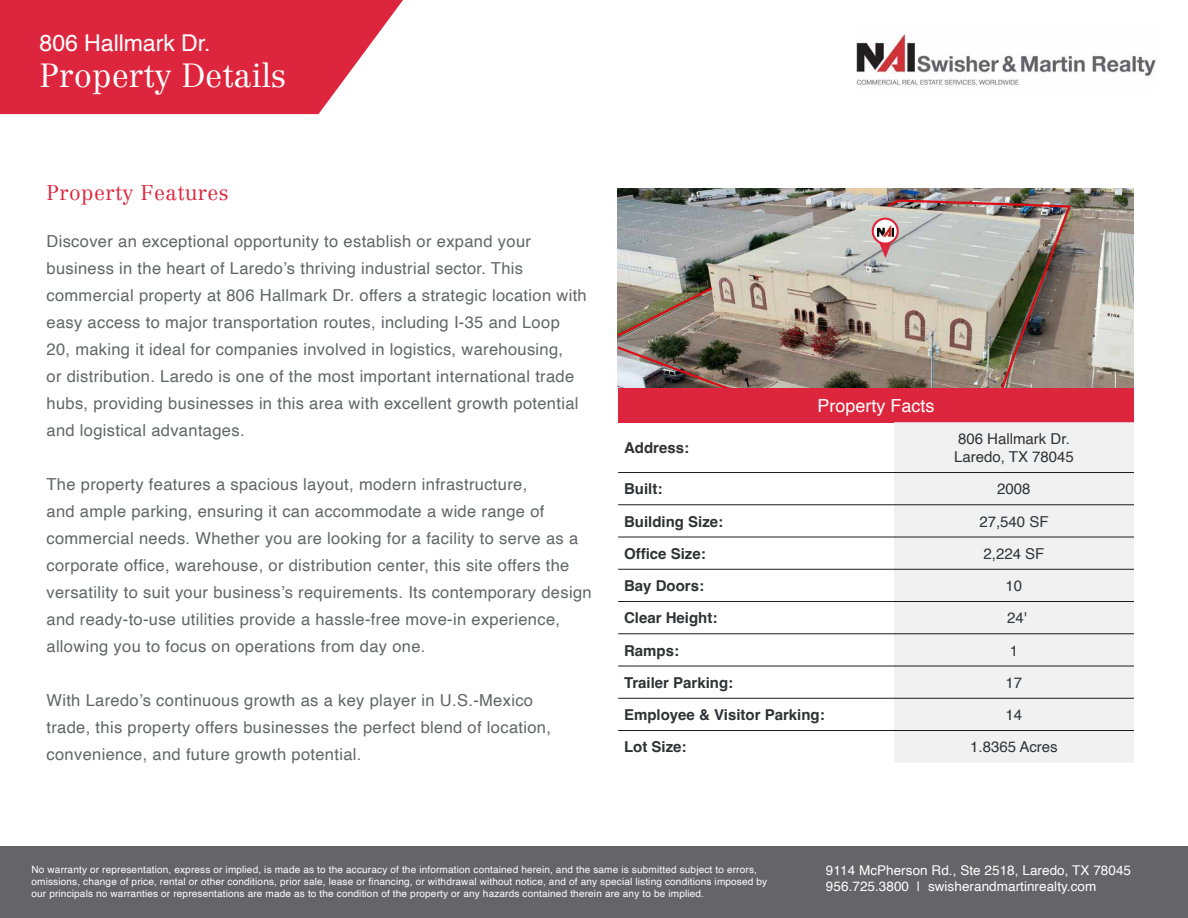
<style>
.page{position:relative;width:1188px;height:918px;background:#fff}
.page>*{position:absolute;margin:0;border:0;box-sizing:border-box;transform-origin:0 0}
.t1{font:300 33px "Centennial LT Std";color:#fff}
.t2{font:23.1px "Helvetica";letter-spacing:-.005em;color:#fff}
.t3{font:300 21px "Centennial LT Std";letter-spacing:.02em;color:#dd263d}
.t4{font:18px "Helvetica";color:#fff}
.t5{font:16.5px/27px "Helvetica";letter-spacing:.02em;color:#636569}
.t6{font:700 15px "Helvetica";color:#2f3336}
.t7{font:15px/18px "Helvetica";color:#2f3336}
.t8{font:13.5px/16.2px "Helvetica";letter-spacing:.005em;color:#fff}
.t9{font:10.05px/12px "Helvetica";letter-spacing:.015em;color:#fff}
</style>
<div class="page">
<div style="left:0;top:846px;width:1188px;height:72px;background:#646469"></div>
<img style="left:856px;top:34px;width:300px;height:52px">
<svg style="left:0;top:0;width:403px;height:114px;background:#e03c51"></svg>
<div style="left:618px;top:388px;width:516px;height:34px;background:#dd263d"></div>
<div style="left:894px;top:422px;width:240px;height:341px;background:#f1f1f2"></div>
<hr style="left:618px;top:472px;width:276px;height:1px;background:#1c1c1c">
<hr style="left:894px;top:472px;width:240px;height:1px;background:#1c1c1c">
<hr style="left:618px;top:505px;width:276px;height:1px;background:#1c1c1c">
<hr style="left:894px;top:505px;width:240px;height:1px;background:#1c1c1c">
<hr style="left:618px;top:537px;width:276px;height:1px;background:#1c1c1c">
<hr style="left:894px;top:537px;width:240px;height:1px;background:#1c1c1c">
<hr style="left:618px;top:569px;width:276px;height:1px;background:#1c1c1c">
<hr style="left:894px;top:569px;width:240px;height:1px;background:#1c1c1c">
<hr style="left:618px;top:601px;width:276px;height:1px;background:#1c1c1c">
<hr style="left:894px;top:601px;width:240px;height:1px;background:#1c1c1c">
<hr style="left:618px;top:634px;width:276px;height:1px;background:#1c1c1c">
<hr style="left:894px;top:634px;width:240px;height:1px;background:#1c1c1c">
<hr style="left:618px;top:666px;width:276px;height:1px;background:#1c1c1c">
<hr style="left:894px;top:666px;width:240px;height:1px;background:#1c1c1c">
<hr style="left:618px;top:698px;width:276px;height:1px;background:#1c1c1c">
<hr style="left:894px;top:698px;width:240px;height:1px;background:#1c1c1c">
<hr style="left:618px;top:730px;width:276px;height:1px;background:#1c1c1c">
<hr style="left:894px;top:730px;width:240px;height:1px;background:#1c1c1c">
<img style="left:618px;top:189px;width:516px;height:199px">
<img style="left:618px;top:198px;width:454px;height:190px">
<h2 class="t2" style="left:40px;top:25px;width:172px">806 Hallmark Dr.</h2>
<h1 class="t1" style="left:40px;top:56px;width:248px">Property Details</h1>
<p class="t3" style="left:46px;top:180px;width:184px">Property Features</p>
<p class="t5" style="left:46px;top:228px;width:542px">Discover an exceptional opportunity to establish or expand your business in the heart of Laredo’s thriving industrial sector. This commercial property at 806 Hallmark Dr. offers a strategic location with easy access to major transportation routes, including I-35 and Loop 20, making it ideal for companies involved in logistics, warehousing,<br>or distribution. Laredo is one of the most important international trade hubs, providing businesses in this area with excellent growth potential and logistical advantages.</p>
<p class="t5" style="left:46px;top:471px;width:547px">The property features a spacious layout, modern infrastructure,<br>and ample parking, ensuring it can accommodate a wide range of commercial needs. Whether you are looking for a facility to serve as a corporate office, warehouse, or distribution center, this site offers the versatility to suit your business’s requirements. Its contemporary design and ready-to-use utilities provide a hassle-free move-in experience, allowing you to focus on operations from day one.</p>
<p class="t5" style="left:46px;top:687px;width:506px">With Laredo’s continuous growth as a key player in U.S.-Mexico trade, this property offers businesses the perfect blend of location, convenience, and future growth potential.</p>
<p class="t4" style="left:818px;top:392px;width:119px">Property Facts</p>
<p class="t6" style="left:624px;top:439px;width:67px">Address:</p>
<p class="t7" style="left:954px;top:430px;width:121px">806 Hallmark Dr.<br>Laredo, TX 78045</p>
<p class="t6" style="left:624px;top:480px;width:40px">Built:</p>
<p class="t7" style="left:997px;top:480px;width:35px">2008</p>
<p class="t6" style="left:624px;top:512px;width:101px">Building Size:</p>
<p class="t7" style="left:979px;top:513px;width:71px">27,540 SF</p>
<p class="t6" style="left:624px;top:544px;width:83px">Office Size:</p>
<p class="t7" style="left:984px;top:545px;width:62px">2,224 SF</p>
<p class="t6" style="left:624px;top:577px;width:82px">Bay Doors:</p>
<p class="t7" style="left:1006px;top:577px;width:18px">10</p>
<p class="t6" style="left:624px;top:609px;width:95px">Clear Height:</p>
<p class="t7" style="left:1007px;top:609px;width:21px">24'</p>
<p class="t6" style="left:624px;top:641px;width:57px">Ramps:</p>
<p class="t7" style="left:1010px;top:642px;width:10px">1</p>
<p class="t6" style="left:624px;top:673px;width:111px">Trailer Parking:</p>
<p class="t7" style="left:1006px;top:674px;width:18px">17</p>
<p class="t6" style="left:624px;top:706px;width:202px">Employee &amp; Visitor Parking:</p>
<p class="t7" style="left:1006px;top:706px;width:18px">14</p>
<p class="t6" style="left:624px;top:738px;width:64px">Lot Size:</p>
<p class="t7" style="left:970px;top:738px;width:89px">1.8365 Acres</p>
<p class="t9" style="left:32px;top:863px;width:737px">No warranty or representation, express or implied, is made as to the accuracy of the information contained herein, and the same is submitted subject to errors, omissions, change of price, rental or other conditions, prior sale, lease or financing, or withdrawal without notice, and of any special listing conditions imposed by our principals no warranties or representations are made as to the condition of the property or any hazards contained therein are any to be implied.</p>
<p class="t8" style="left:826px;top:863px;width:307px">9114 McPherson Rd., Ste 2518, Laredo, TX 78045<br>956.725.3800 | swisherandmartinrealty.com</p>
</div>
